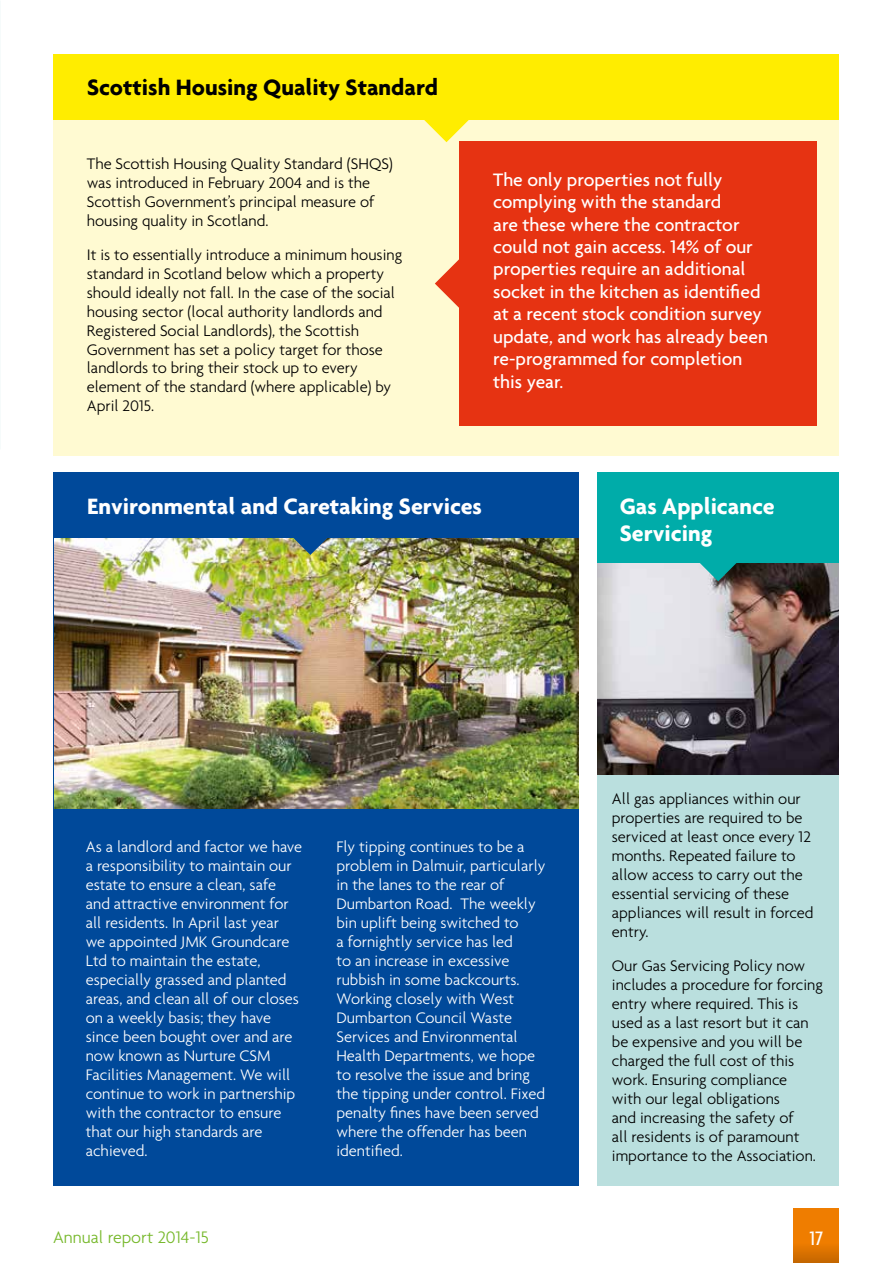
<style>
.page{position:relative;width:893px;height:1263px;background:#fff}
.page>*{position:absolute;margin:0;border:0;box-sizing:border-box;transform-origin:0 0}
.t1{font:700 24px/27px "Agenda";color:#fff}
.t2{font:700 24px "Agenda";color:#000}
.t3{font:500 condensed 21px "Agenda";color:#fff}
.t4{font:500 19.5px/22.4px "Agenda";color:#fff}
.t5{font:300 18px "Agenda";color:#76b82a}
.t6{font:300 16.5px/19px "Agenda";color:#000}
.t7{font:300 16.5px/18.9px "Agenda";color:#fff}
</style>
<div class="page">
<div style="left:794px;top:1209px;width:45px;height:54px;background:#ef7d00"></div>
<svg style="left:794px;top:1247px;width:45px;height:16px"></svg>
<div style="left:597px;top:472px;width:242px;height:714px;background:#badfde"></div>
<img style="left:597px;top:562px;width:242px;height:213px">
<div style="left:53px;top:472px;width:525px;height:714px;background:#00499a"></div>
<img style="left:54px;top:539px;width:524px;height:270px">
<div style="left:53px;top:119px;width:786px;height:337px;background:#fffad2"></div>
<div style="left:53px;top:54px;width:786px;height:65px;background:#ffed00"></div>
<div style="left:597px;top:472px;width:242px;height:90px;background:#00aca9"></div>
<div style="left:459px;top:141px;width:357px;height:285px;background:#e63312"></div>
<svg style="left:413px;top:119px;width:67px;height:23px"></svg>
<svg style="left:277px;top:538px;width:66px;height:17px"></svg>
<svg style="left:685px;top:562px;width:66px;height:19px"></svg>
<svg style="left:435px;top:259px;width:24px;height:49px"></svg>
<h1 class="t2" style="left:87px;top:73px;width:352px">Scottish Housing Quality Standard</h1>
<p class="t6" style="left:87px;top:154px;width:308px">The Scottish Housing Quality Standard (SHQS) was introduced in February 2004 and is the Scottish Government’s principal measure of housing quality in Scotland.</p>
<p class="t6" style="left:87px;top:245px;width:317px">It is to essentially introduce a minimum housing standard in Scotland below which a property should ideally not fall. In the case of the social housing sector (local authority landlords and Registered Social Landlords), the Scottish Government has set a policy target for those landlords to bring their stock up to every element of the standard (where applicable) by April 2015.</p>
<p class="t4" style="left:493px;top:168px;width:276px">The only properties not fully complying with the standard<br>are these where the contractor could not gain access. 14% of our properties require an additional socket in the kitchen as identified at a recent stock condition survey update, and work has already been re-programmed for completion this year.</p>
<h1 class="t1" style="left:87px;top:492px;width:396px">Environmental and Caretaking Services</h1>
<h1 class="t1" style="left:620px;top:492px;width:157px">Gas Applicance<br>Servicing</h1>
<p class="t7" style="left:86px;top:837px;width:218px">As a landlord and factor we have a responsibility to maintain our estate to ensure a clean, safe and attractive environment for all residents. In April last year we appointed JMK Groundcare<br>Ltd to maintain the estate, especially grassed and planted areas, and clean all of our closes on a weekly basis; they have since been bought over and are now known as Nurture CSM<br>Facilities Management. We will continue to work in partnership with the contractor to ensure that our high standards are achieved.</p>
<p class="t7" style="left:336px;top:837px;width:211px">Fly tipping continues to be a problem in Dalmuir, particularly in the lanes to the rear of<br>Dumbarton Road. The weekly bin uplift being switched to<br>a fornightly service has led<br>to an increase in excessive rubbish in some backcourts.<br>Working closely with West<br>Dumbarton Council Waste<br>Services and Environmental<br>Health Departments, we hope to resolve the issue and bring the tipping under control. Fixed penalty fines have been served where the offender has been identified.</p>
<p class="t6" style="left:612px;top:789px;width:203px">All gas appliances within our properties are required to be serviced at least once every 12 months. Repeated failure to allow access to carry out the essential servicing of these appliances will result in forced entry.</p>
<p class="t6" style="left:612px;top:956px;width:213px">Our Gas Servicing Policy now includes a procedure for forcing entry where required. This is used as a last resort but it can be expensive and you will be charged the full cost of this work. Ensuring compliance<br>with our legal obligations<br>and increasing the safety of<br>all residents is of paramount importance to the Association.</p>
<p class="t5" style="left:53px;top:1227px;width:157px">Annual report 2014-15</p>
<p class="t3" style="left:809px;top:1226px;width:15px">17</p>
</div>
